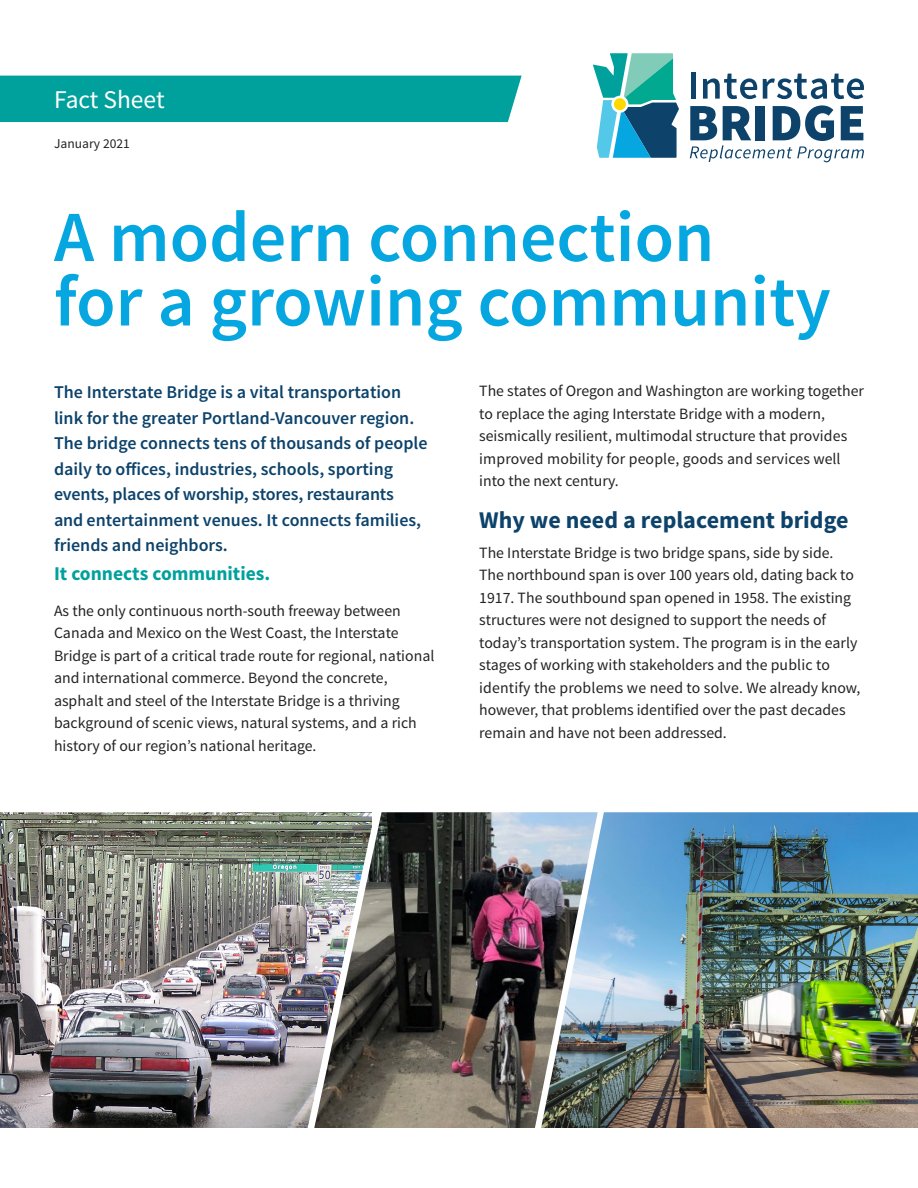
<style>
.page{position:relative;width:918px;height:1188px;background:#fff}
.page>*{position:absolute;margin:0;border:0;box-sizing:border-box;transform-origin:0 0}
.t1{font:600 72px/64.5px "Source Sans Pro";color:#06a7e0}
.t2{font:25.5px "Source Sans Variable";color:#fff}
.t3{font:700 24px "Source Sans Pro";color:#0d436b}
.body{font:700 19.5px "Source Sans Pro";color:#00a19c}
.body-2{font:600 18px/25.5px "Source Sans Pro";color:#0d436b}
.body-3{font:15.75px/22.5px "Source Sans Pro";color:#222223}
.body-4{font:13.5px "Source Sans Pro";color:#222223}
</style>
<div class="page">
<div style="left:691px;top:72px;width:5px;height:27px;background:#0d436b"></div>
<svg style="left:703px;top:74px;width:54px;height:25px"></svg>
<svg style="left:763px;top:74px;width:101px;height:25px"></svg>
<svg style="left:690px;top:105px;width:174px;height:57px"></svg>
<svg style="left:593px;top:53px;width:86px;height:105px"></svg>
<div style="left:0;top:76px;width:522px;height:46px;background:#00a19c"></div>
<img style="left:372px;top:812px;width:169px;height:316px">
<img style="left:541px;top:812px;width:377px;height:316px">
<img style="left:0;top:812px;width:372px;height:316px">
<p class="t2" style="left:54px;top:85px;width:112px">Fact Sheet</p>
<p class="body-4" style="left:54px;top:135px;width:77px">January 2021</p>
<h1 class="t1" style="left:54px;top:207px;width:778px">A modern connection<br>for a growing community</h1>
<p class="body-2" style="left:54px;top:380px;width:375px">The Interstate Bridge is a vital transportation link for the greater Portland-Vancouver region.<br>The bridge connects tens of thousands of people daily to offices, industries, schools, sporting events, places of worship, stores, restaurants and entertainment venues. It connects families, friends and neighbors.</p>
<p class="body" style="left:54px;top:561px;width:218px">It connects communities.</p>
<p class="body-3" style="left:54px;top:599px;width:382px">As the only continuous north-south freeway between Canada and Mexico on the West Coast, the Interstate Bridge is part of a critical trade route for regional, national and international commerce. Beyond the concrete, asphalt and steel of the Interstate Bridge is a thriving background of scenic views, natural systems, and a rich history of our region’s national heritage.</p>
<p class="body-3" style="left:479px;top:380px;width:386px">The states of Oregon and Washington are working together to replace the aging Interstate Bridge with a modern, seismically resilient, multimodal structure that provides improved mobility for people, goods and services well into the next century.</p>
<h2 class="t3" style="left:479px;top:505px;width:371px">Why we need a replacement bridge</h2>
<p class="body-3" style="left:479px;top:541px;width:383px">The Interstate Bridge is two bridge spans, side by side.<br>The northbound span is over 100 years old, dating back to 1917. The southbound span opened in 1958. The existing structures were not designed to support the needs of today’s transportation system. The program is in the early stages of working with stakeholders and the public to identify the problems we need to solve. We already know, however, that problems identified over the past decades remain and have not been addressed.</p>
</div>
